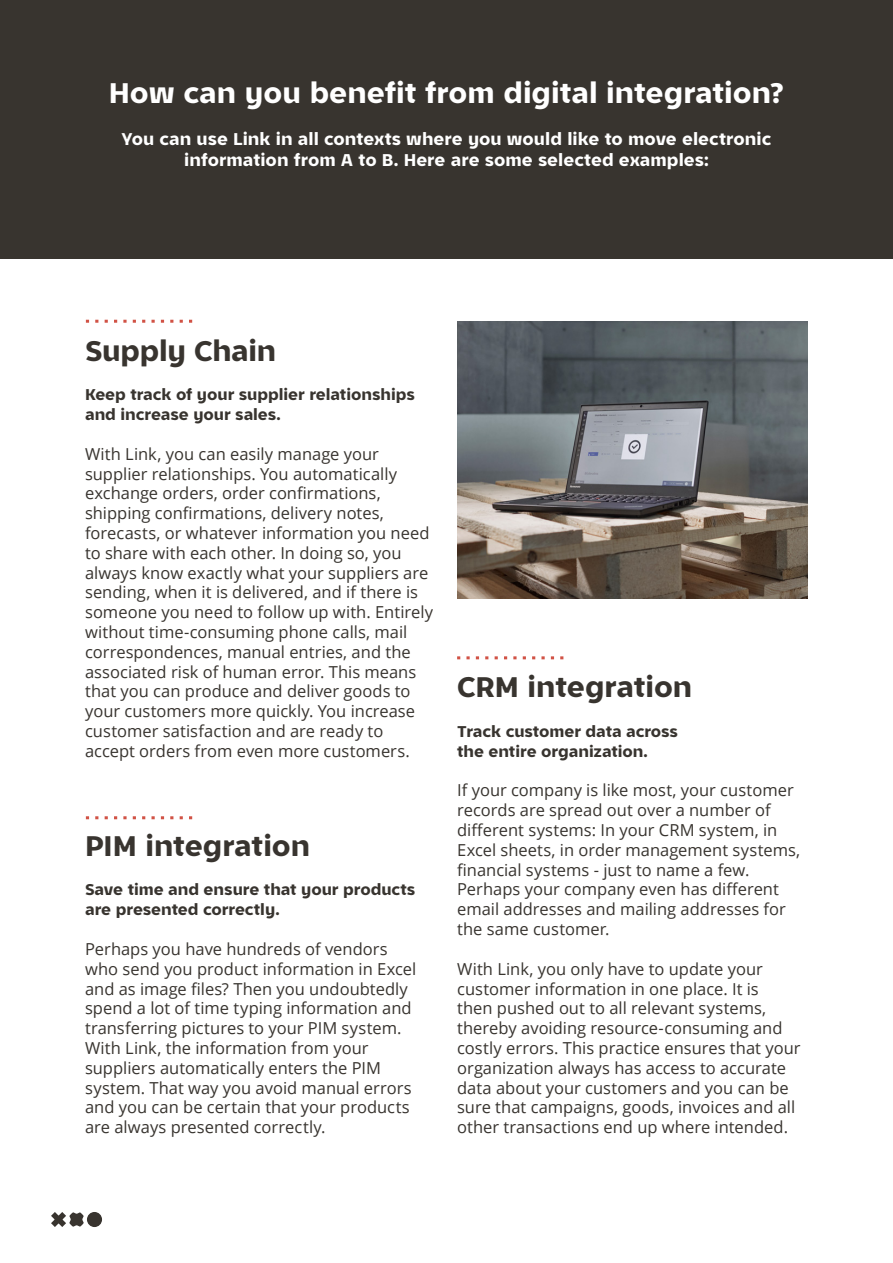
<style>
.page{position:relative;width:893px;height:1263px;background:#fff}
.page>*{position:absolute;margin:0;border:0;box-sizing:border-box;transform-origin:0 0}
.t1{font:30px "Bizbrains Headline";color:#fff}
.t2{font:30px "Bizbrains Headline";letter-spacing:-.005em;color:#38342f}
.t3{font:18px/21.6px "Bizbrains Headline";color:#fff;text-align:center}
.t4{font:16.5px/19.8px "Open Sans";color:#38342f}
.t5{font:16.5px/19.8px "Bizbrains Headline";letter-spacing:-.005em;color:#38342f}
</style>
<div class="page">
<div style="left:0;top:0;width:893px;height:258px;background:#38342f"></div>
<img style="left:457px;top:321px;width:351px;height:277px">
<svg style="left:51px;top:1212px;width:33px;height:15px"></svg>
<div style="left:87px;top:1212px;width:15px;height:15px;background:#38342f;border-radius:50%"></div>
<svg style="left:86px;top:320px;width:106px;height:3px"></svg>
<svg style="left:86px;top:816px;width:106px;height:3px"></svg>
<svg style="left:457px;top:656px;width:106px;height:3px"></svg>
<h1 class="t1" style="left:109px;top:75px;width:677px">How can you benefit from digital integration?</h1>
<p class="t3" style="left:122px;top:127px;width:651px">You can use Link in all contexts where you would like to move electronic information from A to B. Here are some selected examples:</p>
<h1 class="t2" style="left:85px;top:332px;width:193px">Supply Chain</h1>
<p class="t5" style="left:85px;top:384px;width:331px">Keep track of your supplier relationships and increase your sales.</p>
<p class="t4" style="left:85px;top:443px;width:350px">With Link, you can easily manage your supplier relationships. You automatically exchange orders, order confirmations, shipping confirmations, delivery notes, forecasts, or whatever information you need to share with each other. In doing so, you always know exactly what your suppliers are sending, when it is delivered, and if there is someone you need to follow up with. Entirely without time-consuming phone calls, mail correspondences, manual entries, and the associated risk of human error. This means that you can produce and deliver goods to your customers more quickly. You increase customer satisfaction and are ready to accept orders from even more customers.</p>
<h1 class="t2" style="left:85px;top:827px;width:227px">PIM integration</h1>
<p class="t5" style="left:85px;top:879px;width:332px">Save time and ensure that your products are presented correctly.</p>
<p class="t4" style="left:85px;top:938px;width:333px">Perhaps you have hundreds of vendors who send you product information in Excel and as image files? Then you undoubtedly spend a lot of time typing information and transferring pictures to your PIM system.<br>With Link, the information from your suppliers automatically enters the PIM system. That way you avoid manual errors and you can be certain that your products are always presented correctly.</p>
<h1 class="t2" style="left:457px;top:669px;width:237px">CRM integration</h1>
<p class="t5" style="left:457px;top:721px;width:223px">Track customer data across the entire organization.</p>
<p class="t4" style="left:457px;top:780px;width:345px">If your company is like most, your customer records are spread out over a number of different systems: In your CRM system, in Excel sheets, in order management systems, financial systems - just to name a few.<br>Perhaps your company even has different email addresses and mailing addresses for the same customer.</p>
<p class="t4" style="left:457px;top:958px;width:345px">With Link, you only have to update your customer information in one place. It is<br>then pushed out to all relevant systems, thereby avoiding resource-consuming and costly errors. This practice ensures that your organization always has access to accurate data about your customers and you can be sure that campaigns, goods, invoices and all other transactions end up where intended.</p>
</div>
